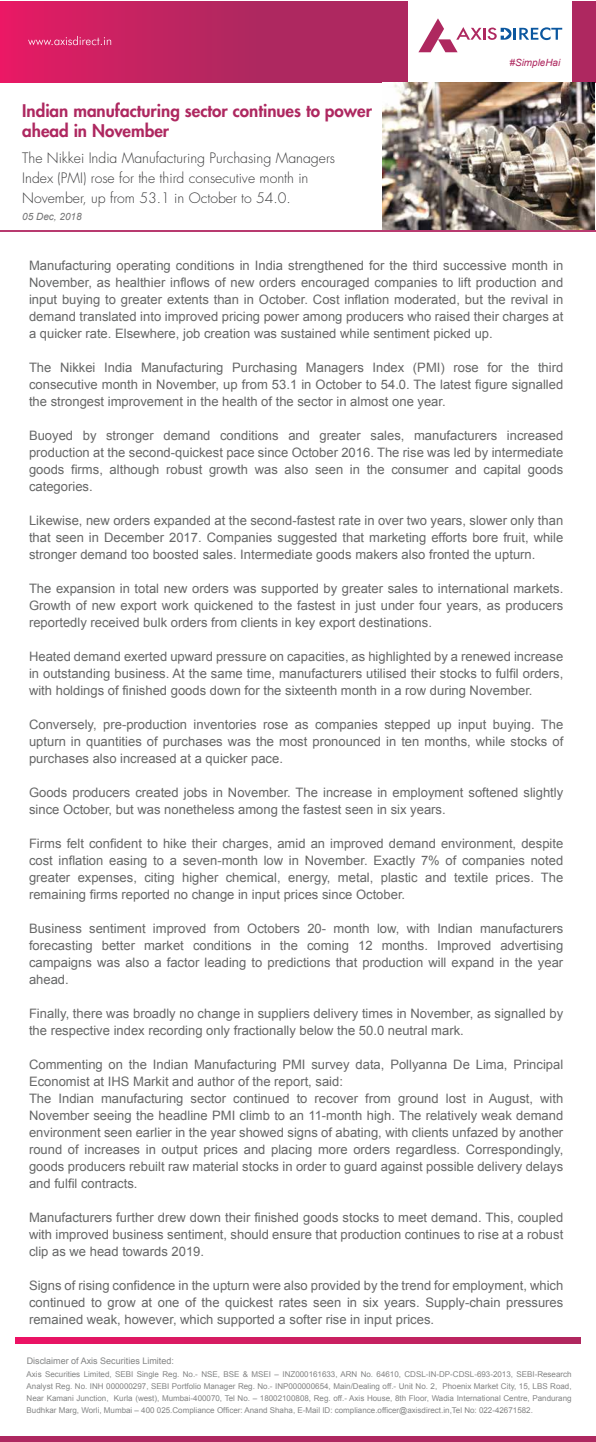
<style>
.page{position:relative;width:596px;height:1442px;background:#fff}
.page>*{position:absolute;margin:0;border:0;box-sizing:border-box;transform-origin:0 0}
.t1{font:800 17px/20.4px "Futura";color:#ae2860}
.t2{font:300 14px/20px "Futura";color:#3a3a3b}
.t3{font:13px/17px "Arial";color:#666767;text-align:justify}
.t4{font:italic 10px "Arial";color:#727273}
.t5{font:italic 9.9px "Arial";color:#ae285f}
.t6{font:9px "Arial";color:#838484}
.t7{font:8px/12px "Arial";color:#838484;text-align:justify}
</style>
<div class="page">
<hr style="left:0;top:230px;width:595px;height:1px;background:#b83a6f">
<svg style="left:0;top:2px;width:595px;height:80px;background:#bd2461"></svg>
<div style="left:407px;top:1px;width:164px;height:82px;background:#fff"></div>
<svg style="left:418px;top:18px;width:144px;height:34px"></svg>
<svg style="left:28px;top:36px;width:83px;height:9px"></svg>
<svg style="left:15px;top:1337px;width:565px;height:6px;background:#cd1d61"></svg>
<div style="left:0;top:1437px;width:595px;height:5px;background:#ae2860"></div>
<img style="left:382px;top:82px;width:212px;height:148px">
<h1 class="t1" style="left:22px;top:100px;width:351px">Indian manufacturing sector continues to power ahead in November</h1>
<p class="t2" style="left:22px;top:148px;width:314px">The Nikkei India Manufacturing Purchasing Managers<br>Index (PMI) rose for the third consecutive month in<br>November, up from 53.1 in October to 54.0.</p>
<p class="t4" style="left:22px;top:210px;width:61px">05 Dec, 2018</p>
<p class="t5" style="left:509px;top:56px;width:52px">#SimpleHai</p>
<p class="t3" style="left:29px;top:257px;width:535px">Manufacturing operating conditions in India strengthened for the third successive month in November, as healthier inflows of new orders encouraged companies to lift production and input buying to greater extents than in October. Cost inflation moderated, but the revival in demand translated into improved pricing power among producers who raised their charges at a quicker rate. Elsewhere, job creation was sustained while sentiment picked up.</p>
<p class="t3" style="left:29px;top:359px;width:535px">The Nikkei India Manufacturing Purchasing Managers Index (PMI) rose for the third consecutive month in November, up from 53.1 in October to 54.0. The latest figure signalled the strongest improvement in the health of the sector in almost one year.</p>
<p class="t3" style="left:29px;top:427px;width:535px">Buoyed by stronger demand conditions and greater sales, manufacturers increased production at the second-quickest pace since October 2016. The rise was led by intermediate goods firms, although robust growth was also seen in the consumer and capital goods categories.</p>
<p class="t3" style="left:29px;top:512px;width:535px">Likewise, new orders expanded at the second-fastest rate in over two years, slower only than that seen in December 2017. Companies suggested that marketing efforts bore fruit, while stronger demand too boosted sales. Intermediate goods makers also fronted the upturn.</p>
<p class="t3" style="left:29px;top:580px;width:535px">The expansion in total new orders was supported by greater sales to international markets.<br>Growth of new export work quickened to the fastest in just under four years, as producers reportedly received bulk orders from clients in key export destinations.</p>
<p class="t3" style="left:29px;top:648px;width:535px">Heated demand exerted upward pressure on capacities, as highlighted by a renewed increase in outstanding business. At the same time, manufacturers utilised their stocks to fulfil orders, with holdings of finished goods down for the sixteenth month in a row during November.</p>
<p class="t3" style="left:29px;top:716px;width:535px">Conversely, pre-production inventories rose as companies stepped up input buying. The upturn in quantities of purchases was the most pronounced in ten months, while stocks of purchases also increased at a quicker pace.</p>
<p class="t3" style="left:29px;top:784px;width:535px">Goods producers created jobs in November. The increase in employment softened slightly since October, but was nonetheless among the fastest seen in six years.</p>
<p class="t3" style="left:29px;top:835px;width:535px">Firms felt confident to hike their charges, amid an improved demand environment, despite cost inflation easing to a seven-month low in November. Exactly 7% of companies noted greater expenses, citing higher chemical, energy, metal, plastic and textile prices. The remaining firms reported no change in input prices since October.</p>
<p class="t3" style="left:29px;top:920px;width:535px">Business sentiment improved from Octobers 20- month low, with Indian manufacturers forecasting better market conditions in the coming 12 months. Improved advertising campaigns was also a factor leading to predictions that production will expand in the year ahead.</p>
<p class="t3" style="left:29px;top:1005px;width:535px">Finally, there was broadly no change in suppliers delivery times in November, as signalled by the respective index recording only fractionally below the 50.0 neutral mark.</p>
<p class="t3" style="left:29px;top:1056px;width:535px;text-align:left">Commenting on the Indian Manufacturing PMI survey data, Pollyanna De Lima, Principal Economist at IHS Markit and author of the report, said:<br>The Indian manufacturing sector continued to recover from ground lost in August, with November seeing the headline PMI climb to an 11-month high. The relatively weak demand environment seen earlier in the year showed signs of abating, with clients unfazed by another round of increases in output prices and placing more orders regardless. Correspondingly, goods producers rebuilt raw material stocks in order to guard against possible delivery delays and fulfil contracts.</p>
<p class="t3" style="left:29px;top:1209px;width:535px">Manufacturers further drew down their finished goods stocks to meet demand. This, coupled with improved business sentiment, should ensure that production continues to rise at a robust clip as we head towards 2019.</p>
<p class="t3" style="left:29px;top:1277px;width:535px">Signs of rising confidence in the upturn were also provided by the trend for employment, which continued to grow at one of the quickest rates seen in six years. Supply-chain pressures remained weak, however, which supported a softer rise in input prices.</p>
<p class="t6" style="left:27px;top:1354px;width:149px">Disclaimer of Axis Securities Limited:</p>
<p class="t7" style="left:27px;top:1368px;width:546px">Axis Securities Limited, SEBI Single Reg. No.- NSE, BSE &amp; MSEI – INZ000161633, ARN No. 64610, CDSL-IN-DP-CDSL-693-2013, SEBI-Research Analyst Reg. No. INH 000000297, SEBI Portfolio Manager Reg. No.- INP000000654, Main/Dealing off.- Unit No. 2, Phoenix Market City, 15, LBS Road, Near Kamani Junction, Kurla (west), Mumbai-400070, Tel No. – 18002100808, Reg. off.- Axis House, 8th Floor, Wadia International Centre, Pandurang Budhkar Marg, Worli, Mumbai – 400 025.Compliance Officer: Anand Shaha, E-Mail ID: compliance.officer@axisdirect.in,Tel No: 022-42671582.</p>
</div>
